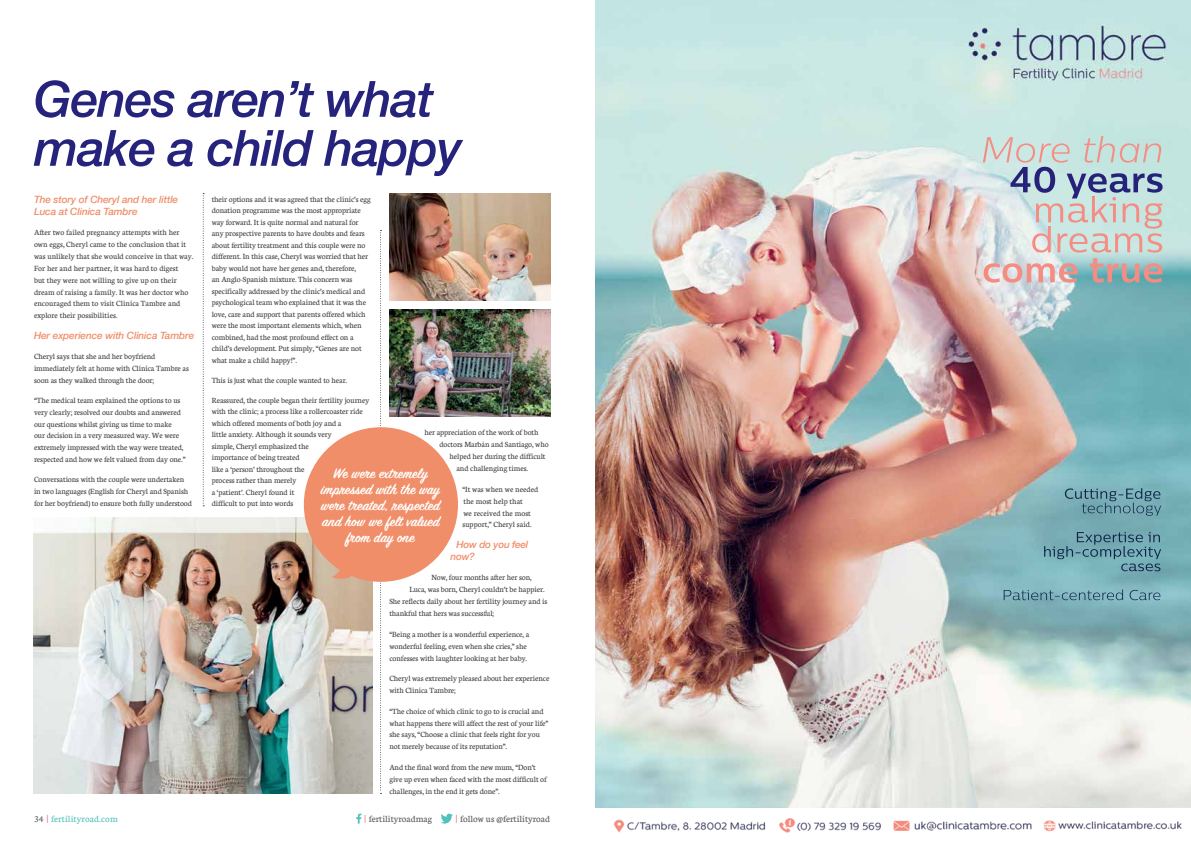
<style>
.page{position:relative;width:1191px;height:842px;background:#fff}
.page>*{position:absolute;margin:0;border:0;box-sizing:border-box;transform-origin:0 0}
.t1{font:italic 500 50px/49px "Helvetica Neue";letter-spacing:-.025em;color:#26237c}
.t2{font:600 16px/16px "Sign Painter House Script";letter-spacing:.01em;color:#fff;text-align:center}
.t3{font:italic 500 10px/11.8px "Helvetica Neue";letter-spacing:-.01em;color:#f08e69}
.t4{font:10px "Neuton";color:#58595b}
.t5{font:10px "Neuton";letter-spacing:.01em;color:#50c2bb}
.t6{font:8.5px/11.5px "Neuton";letter-spacing:-.01em;color:#414042}
.s1{color:#58595b}
.s2{color:#e15576}
</style>
<div class="page">
<svg style="left:356px;top:813px;width:5px;height:10px"></svg>
<svg style="left:441px;top:814px;width:12px;height:9px"></svg>
<img style="left:595px;top:0;width:596px;height:808px">
<img style="left:613px;top:818px;width:569px;height:15px">
<img style="left:389px;top:193px;width:161px;height:107px">
<svg style="left:203px;top:193px;width:1px;height:313px"></svg>
<svg style="left:380px;top:230px;width:1px;height:564px"></svg>
<img style="left:34px;top:517px;width:338px;height:277px">
<div style="left:304px;top:427px;width:154px;height:155px;background:#f08e69;border-radius:50%"></div>
<svg style="left:332px;top:567px;width:21px;height:15px"></svg>
<img style="left:389px;top:309px;width:161px;height:107px">
<h1 class="t1" style="left:34px;top:71px;width:429px">Genes aren’t what make a child happy</h1>
<p class="t3" style="left:34px;top:193px;width:146px">The story of Cheryl and her little<br>Luca at Clinica Tambre</p>
<p class="t6" style="left:34px;top:226px;width:161px;line-height:11.8px">After two failed pregnancy attempts with her own eggs, Cheryl came to the conclusion that it was unlikely that she would conceive in that way.<br>For her and her partner, it was hard to digest<br>but they were not willing to give up on their dream of raising a family. It was her doctor who encouraged them to visit Clinica Tambre and explore their possibilities.</p>
<p class="t3" style="left:34px;top:328px;width:162px">Her experience with Clínica Tambre</p>
<p class="t6" style="left:34px;top:350px;width:156px;line-height:11.8px">Cheryl says that she and her boyfriend immediately felt at home with Clinica Tambre as soon as they walked through the door;</p>
<p class="t6" style="left:34px;top:394px;width:153px;line-height:11.8px">“The medical team explained the options to us very clearly; resolved our doubts and answered our questions whilst giving us time to make<br>our decision in a very measured way. We were extremely impressed with the way were treated, respected and how we felt valued from day one.”</p>
<p class="t6" style="left:34px;top:474px;width:159px;line-height:11.8px">Conversations with the couple were undertaken in two languages (English for Cheryl and Spanish for her boyfriend) to ensure both fully understood</p>
<p class="t6" style="left:212px;top:193px;width:160px">their options and it was agreed that the clinic’s egg donation programme was the most appropriate way forward. It is quite normal and natural for any prospective parents to have doubts and fears about fertility treatment and this couple were no different. In this case, Cheryl was worried that her baby would not have her genes and, therefore,<br>an Anglo-Spanish mixture. This concern was specifically addressed by the clinic’s medical and psychological team who explained that it was the love, care and support that parents offered which were the most important elements which, when combined, had the most profound effect on a child’s development. Put simply, “Genes are not what make a child happy!”.</p>
<p class="t6" style="left:212px;top:374px;width:137px">This is just what the couple wanted to hear.</p>
<p class="t6" style="left:212px;top:394px;width:159px">Reassured, the couple began their fertility journey with the clinic; a process like a rollercoaster ride which offered moments of both joy and a<br>little anxiety. Although it sounds very<br>simple, Cheryl emphasized the<br>importance of being treated<br>like a ‘person’ throughout the<br>process rather than merely<br>a ‘patient’. Cheryl found it<br>difficult to put into words</p>
<p class="t6" style="left:424px;top:426px;width:116px">her appreciation of the work of both</p>
<p class="t6" style="left:439px;top:438px;width:111px">doctors Marbán and Santiago, who</p>
<p class="t6" style="left:449px;top:450px;width:98px">helped her during the difficult</p>
<p class="t6" style="left:456px;top:462px;width:73px">and challenging times.</p>
<p class="t6" style="left:462px;top:483px;width:77px;line-height:12px">“It was when we needed the most help that<br>we received the most support,” Cheryl said.</p>
<p class="t3" style="left:450px;top:538px;width:79px;text-indent:6px">How do you feel now?</p>
<p class="t6" style="left:431px;top:572px;width:102px">Now, four months after her son,</p>
<p class="t6" style="left:409px;top:583px;width:137px">Luca, was born, Cheryl couldn’t be happier.</p>
<p class="t6" style="left:389px;top:595px;width:159px">She reflects daily about her fertility journey and is</p>
<p class="t6" style="left:389px;top:607px;width:106px">thankful that hers was successful;</p>
<p class="t6" style="left:389px;top:628px;width:141px;line-height:12px">“Being a mother is a wonderful experience, a wonderful feeling, even when she cries,” she confesses with laughter looking at her baby.</p>
<p class="t6" style="left:389px;top:672px;width:161px;line-height:12px">Cheryl was extremely pleased about her experience with Clinica Tambre;</p>
<p class="t6" style="left:389px;top:704px;width:160px;line-height:12px">“The choice of which clinic to go to is crucial and what happens there will affect the rest of your life” she says, “Choose a clinic that feels right for you not merely because of its reputation”.</p>
<p class="t6" style="left:389px;top:761px;width:159px;line-height:12px">And the final word from the new mum, “Don’t give up even when faced with the most difficult of challenges, in the end it gets done”.</p>
<h2 class="t2" style="left:321px;top:467px;width:120px">We were extremely impressed with the way were treated, respected and how we felt valued from day one</h2>
<p class="t5" style="left:34px;top:812px;width:85px"><span class="s1">34</span> <span class="s2">|</span> fertilityroad.com</p>
<p class="t4" style="left:364px;top:812px;width:70px"><span class="s2">|</span> fertilityroadmag</p>
<p class="t4" style="left:455px;top:812px;width:96px"><span class="s2">|</span> follow us @fertilityroad</p>
</div>
